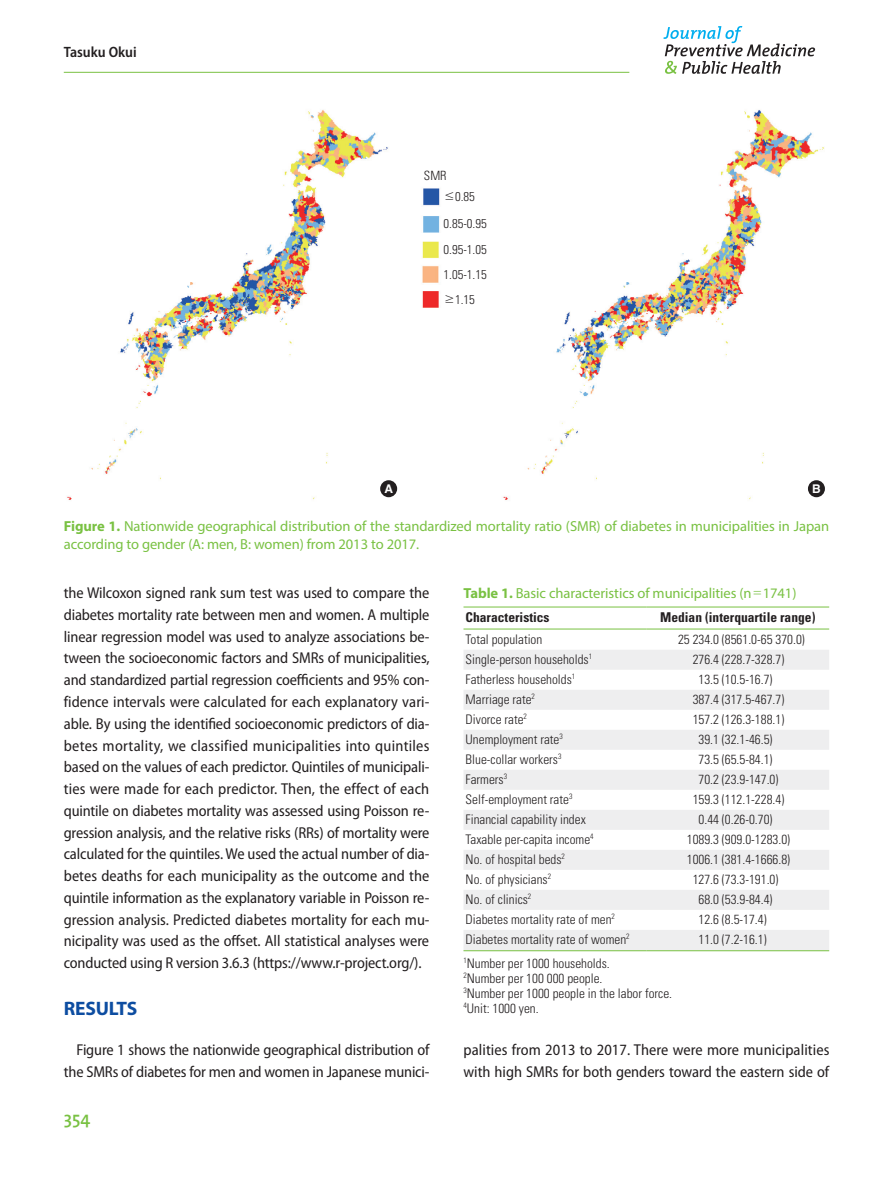
<style>
.page{position:relative;width:893px;height:1191px;background:#fff}
.page>*{position:absolute;margin:0;border:0;box-sizing:border-box;transform-origin:0 0}
.jpmph_대제목{font:700 19.5px "Myriad Pro";letter-spacing:-.01em;color:#0d4da1}
.t1{font:600 18px "The Mix";color:#79c142}
.jpmph_본문{font:semi-condensed 15.75px/21.8px "Myriad Pro";letter-spacing:-.01em;color:#231f20;text-align:justify}
.jpmph_하시라-이름{font:600 semi-condensed 15px "Myriad Pro";color:#231f20}
.jpmph_표그림캡션{font:14.55px/18.8px "Myriad Pro";letter-spacing:-.005em;color:#79c142}
.jpmph_표머리{font:700 condensed 13.5px "Univers LT Std";color:#231f20}
.jpmph_표본문{font:300 condensed 13.2px "Univers LT Std";color:#231f20}
.그림지문{font:300 condensed 12.75px "Univers LT Std";color:#231f20}
.t2{font:700 12px "Helvetica LT Std";color:#fff}
.s1{font-family:"Dotum";font-weight:400;font-stretch:normal}
.s2{font-weight:700}
.s3{font-family:"Dotum"}
</style>
<div class="page">
<hr style="left:64px;top:72px;width:565px;height:1px;background:#79c142">
<svg style="left:663px;top:26px;width:152px;height:48px"></svg>
<img style="left:67px;top:110px;width:758px;height:390px">
<svg style="left:463px;top:607px;width:366px;height:1px"></svg>
<svg style="left:464px;top:650px;width:365px;height:300px;fill:#eeeeef"></svg>
<hr style="left:463px;top:606px;width:183px;height:1px;background:#79c142">
<hr style="left:646px;top:606px;width:183px;height:1px;background:#79c142">
<hr style="left:463px;top:628px;width:183px;height:1px;background:#79c142">
<hr style="left:646px;top:628px;width:183px;height:1px;background:#79c142">
<hr style="left:463px;top:950px;width:183px;height:1px;background:#79c142">
<hr style="left:646px;top:950px;width:183px;height:1px;background:#79c142">
<div style="left:380px;top:480px;width:17px;height:17px;background:#231f20;border-radius:50%"></div>
<div style="left:808px;top:480px;width:17px;height:17px;background:#231f20;border-radius:50%"></div>
<p class="jpmph_하시라-이름" style="left:64px;top:43px;width:75px">Tasuku Okui</p>
<p class="그림지문" style="left:424px;top:168px;width:24px">SMR</p>
<p class="그림지문" style="left:444px;top:189px;width:32px"><span class="s1">≤</span>0.85</p>
<p class="그림지문" style="left:443px;top:216px;width:45px">0.85-0.95</p>
<p class="그림지문" style="left:443px;top:242px;width:45px">0.95-1.05</p>
<p class="그림지문" style="left:443px;top:267px;width:45px">1.05-1.15</p>
<p class="그림지문" style="left:444px;top:292px;width:32px"><span class="s1">≥</span>1.15</p>
<p class="t2" style="left:384px;top:481px;width:10px">A</p>
<p class="t2" style="left:812px;top:481px;width:10px">B</p>
<p class="jpmph_표그림캡션" style="left:64px;top:516px;width:767px"><span class="s2">Figure 1.</span> Nationwide geographical distribution of the standardized mortality ratio (SMR) of diabetes in municipalities in Japan according to gender (A: men, B: women) from 2013 to 2017.</p>
<p class="jpmph_본문" style="left:64px;top:582px;width:367px">the Wilcoxon signed rank sum test was used to compare the diabetes mortality rate between men and women. A multiple linear regression model was used to analyze associations be&shy;tween the socioeconomic factors and SMRs of municipalities, and standardized partial regression coefficients and 95% con&shy;fidence intervals were calculated for each explanatory vari&shy;able. By using the identified socioeconomic predictors of dia&shy;betes mortality, we classified municipalities into quintiles based on the values of each predictor. Quintiles of municipali&shy;ties were made for each predictor. Then, the effect of each quintile on diabetes mortality was assessed using Poisson re&shy;gression analysis, and the relative risks (RRs) of mortality were calculated for the quintiles. We used the actual number of dia&shy;betes deaths for each municipality as the outcome and the quintile information as the explanatory variable in Poisson re&shy;gression analysis. Predicted diabetes mortality for each mu&shy;nicipality was used as the offset. All statistical analyses were conducted using R version 3.6.3 (https://www.r-project.org/).</p>
<p class="jpmph_대제목" style="left:64px;top:995px;width:75px">RESULTS</p>
<p class="jpmph_본문" style="left:64px;top:1039px;width:367px;text-align:right">Figure 1 shows the nationwide geographical distribution of the SMRs of diabetes for men and women in Japanese munici-</p>
<p class="jpmph_본문" style="left:463px;top:1039px;width:367px">palities from 2013 to 2017. There were more municipalities with high SMRs for both genders toward the eastern side of</p>
<p class="jpmph_표그림캡션" style="left:463px;top:583px;width:334px"><span class="s2">Table 1.</span> Basic characteristics of municipalities (n<span class="s3">=</span>1741)</p>
<p class="jpmph_표머리" style="left:466px;top:609px;width:85px">Characteristics</p>
<p class="jpmph_표머리" style="left:660px;top:609px;width:157px">Median (interquartile range)</p>
<p class="jpmph_표본문" style="left:466px;top:631px;width:78px">Total population</p>
<p class="jpmph_표본문" style="left:678px;top:631px;width:128px">25 234.0 (8561.0-65 370.0)</p>
<p class="jpmph_표본문" style="left:466px;top:651px;width:128px">Single-person households<sup>1</sup></p>
<p class="jpmph_표본문" style="left:693px;top:651px;width:93px">276.4 (228.7-328.7)</p>
<p class="jpmph_표본문" style="left:466px;top:671px;width:111px">Fatherless households<sup>1</sup></p>
<p class="jpmph_표본문" style="left:698px;top:671px;width:75px">13.5 (10.5-16.7)</p>
<p class="jpmph_표본문" style="left:466px;top:691px;width:71px">Marriage rate<sup>2</sup></p>
<p class="jpmph_표본문" style="left:693px;top:691px;width:93px">387.4 (317.5-467.7)</p>
<p class="jpmph_표본문" style="left:466px;top:711px;width:63px">Divorce rate<sup>2</sup></p>
<p class="jpmph_표본문" style="left:693px;top:711px;width:93px">157.2 (126.3-188.1)</p>
<p class="jpmph_표본문" style="left:466px;top:731px;width:99px">Unemployment rate<sup>3</sup></p>
<p class="jpmph_표본문" style="left:698px;top:731px;width:75px">39.1 (32.1-46.5)</p>
<p class="jpmph_표본문" style="left:466px;top:751px;width:97px">Blue-collar workers<sup>3</sup></p>
<p class="jpmph_표본문" style="left:698px;top:751px;width:75px">73.5 (65.5-84.1)</p>
<p class="jpmph_표본문" style="left:466px;top:771px;width:43px">Farmers<sup>3</sup></p>
<p class="jpmph_표본문" style="left:698px;top:771px;width:81px">70.2 (23.9-147.0)</p>
<p class="jpmph_표본문" style="left:466px;top:791px;width:108px">Self-employment rate<sup>3</sup></p>
<p class="jpmph_표본문" style="left:693px;top:791px;width:93px">159.3 (112.1-228.4)</p>
<p class="jpmph_표본문" style="left:466px;top:811px;width:122px">Financial capability index</p>
<p class="jpmph_표본문" style="left:698px;top:811px;width:75px">0.44 (0.26-0.70)</p>
<p class="jpmph_표본문" style="left:466px;top:831px;width:130px">Taxable per-capita income<sup>4</sup></p>
<p class="jpmph_표본문" style="left:687px;top:831px;width:105px">1089.3 (909.0-1283.0)</p>
<p class="jpmph_표본문" style="left:466px;top:851px;width:101px">No. of hospital beds<sup>2</sup></p>
<p class="jpmph_표본문" style="left:687px;top:851px;width:105px">1006.1 (381.4-1666.8)</p>
<p class="jpmph_표본문" style="left:466px;top:871px;width:87px">No. of physicians<sup>2</sup></p>
<p class="jpmph_표본문" style="left:693px;top:871px;width:87px">127.6 (73.3-191.0)</p>
<p class="jpmph_표본문" style="left:466px;top:891px;width:67px">No. of clinics<sup>2</sup></p>
<p class="jpmph_표본문" style="left:698px;top:891px;width:75px">68.0 (53.9-84.4)</p>
<p class="jpmph_표본문" style="left:466px;top:911px;width:151px">Diabetes mortality rate of men<sup>2</sup></p>
<p class="jpmph_표본문" style="left:698px;top:911px;width:70px">12.6 (8.5-17.4)</p>
<p class="jpmph_표본문" style="left:466px;top:931px;width:165px">Diabetes mortality rate of women<sup>2</sup></p>
<p class="jpmph_표본문" style="left:698px;top:931px;width:70px">11.0 (7.2-16.1)</p>
<p class="jpmph_표본문" style="left:463px;top:955px;width:148px"><sup>1</sup>Number per 1000 households.</p>
<p class="jpmph_표본문" style="left:463px;top:970px;width:140px"><sup>2</sup>Number per 100 000 people.</p>
<p class="jpmph_표본문" style="left:463px;top:985px;width:210px"><sup>3</sup>Number per 1000 people in the labor force.</p>
<p class="jpmph_표본문" style="left:463px;top:1000px;width:77px"><sup>4</sup>Unit: 1000 yen.</p>
<p class="t1" style="left:64px;top:1103px;width:28px">354</p>
</div>
